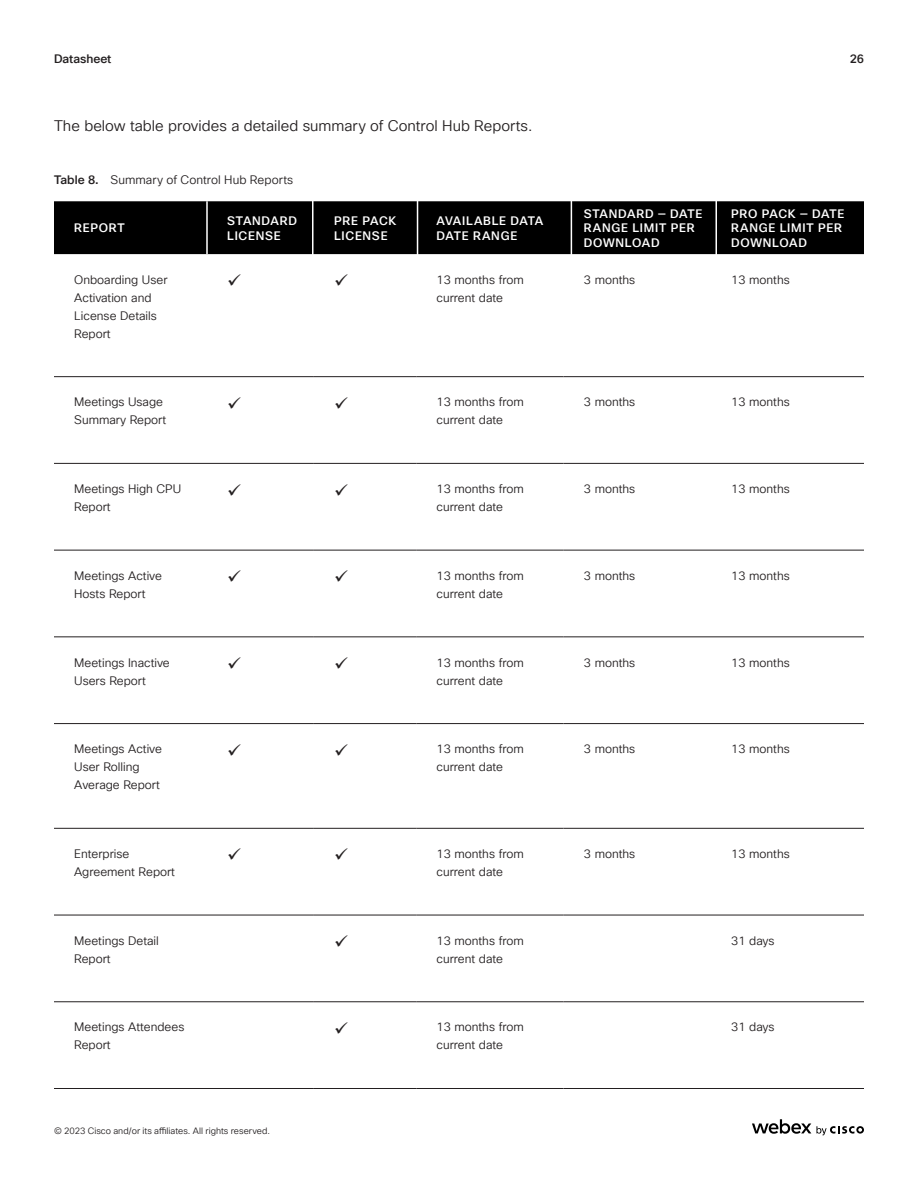
<style>
.page{position:relative;width:918px;height:1188px;background:#fff}
.page>*{position:absolute;margin:0;border:0;box-sizing:border-box;transform-origin:0 0}
.Body{font:15px "Cisco Sans TT Light";color:#231f20}
.t1{font:12px/18px "Cisco Sans TT Light";color:#231f20}
.t2{font:500 12px/14.4px "Cisco Sans TT";letter-spacing:.06em;color:#fff}
.t3{font:500 12px "Cisco Sans TT";letter-spacing:-.005em;color:#231f20}
.t4{font:9px "Cisco Sans TT Light";letter-spacing:.005em;color:#231f20}
.s1{font-family:"Cisco Sans TT";font-weight:500}
</style>
<div class="page">
<svg style="left:752px;top:1119px;width:112px;height:16px"></svg>
<div style="left:54px;top:201px;width:810px;height:53px;background:#000"></div>
<hr style="left:54px;top:376px;width:153px;height:1px;background:#231f20">
<hr style="left:207px;top:376px;width:107px;height:1px;background:#231f20">
<hr style="left:314px;top:376px;width:102px;height:1px;background:#231f20">
<hr style="left:416px;top:376px;width:148px;height:1px;background:#231f20">
<hr style="left:564px;top:376px;width:147px;height:1px;background:#231f20">
<hr style="left:711px;top:376px;width:153px;height:1px;background:#231f20">
<hr style="left:54px;top:463px;width:153px;height:1px;background:#231f20">
<hr style="left:207px;top:463px;width:107px;height:1px;background:#231f20">
<hr style="left:314px;top:463px;width:102px;height:1px;background:#231f20">
<hr style="left:416px;top:463px;width:148px;height:1px;background:#231f20">
<hr style="left:564px;top:463px;width:147px;height:1px;background:#231f20">
<hr style="left:711px;top:463px;width:153px;height:1px;background:#231f20">
<hr style="left:54px;top:550px;width:153px;height:1px;background:#231f20">
<hr style="left:207px;top:550px;width:107px;height:1px;background:#231f20">
<hr style="left:314px;top:550px;width:102px;height:1px;background:#231f20">
<hr style="left:416px;top:550px;width:148px;height:1px;background:#231f20">
<hr style="left:564px;top:550px;width:147px;height:1px;background:#231f20">
<hr style="left:711px;top:550px;width:153px;height:1px;background:#231f20">
<hr style="left:207px;top:637px;width:107px;height:1px;background:#231f20">
<hr style="left:314px;top:637px;width:102px;height:1px;background:#231f20">
<hr style="left:416px;top:637px;width:148px;height:1px;background:#231f20">
<hr style="left:564px;top:637px;width:147px;height:1px;background:#231f20">
<hr style="left:711px;top:637px;width:153px;height:1px;background:#231f20">
<hr style="left:54px;top:1088px;width:153px;height:1px;background:#231f20">
<hr style="left:207px;top:1088px;width:107px;height:1px;background:#231f20">
<hr style="left:314px;top:1088px;width:102px;height:1px;background:#231f20">
<hr style="left:416px;top:1088px;width:148px;height:1px;background:#231f20">
<hr style="left:564px;top:1088px;width:147px;height:1px;background:#231f20">
<hr style="left:711px;top:1088px;width:153px;height:1px;background:#231f20">
<hr style="left:54px;top:637px;width:153px;height:1px;background:#231f20">
<hr style="left:54px;top:723px;width:153px;height:1px;background:#231f20">
<hr style="left:207px;top:723px;width:107px;height:1px;background:#231f20">
<hr style="left:314px;top:723px;width:102px;height:1px;background:#231f20">
<hr style="left:416px;top:723px;width:148px;height:1px;background:#231f20">
<hr style="left:564px;top:723px;width:147px;height:1px;background:#231f20">
<hr style="left:711px;top:723px;width:153px;height:1px;background:#231f20">
<hr style="left:54px;top:828px;width:153px;height:1px;background:#231f20">
<hr style="left:207px;top:828px;width:107px;height:1px;background:#231f20">
<hr style="left:314px;top:828px;width:102px;height:1px;background:#231f20">
<hr style="left:416px;top:828px;width:148px;height:1px;background:#231f20">
<hr style="left:564px;top:828px;width:147px;height:1px;background:#231f20">
<hr style="left:711px;top:828px;width:153px;height:1px;background:#231f20">
<hr style="left:54px;top:915px;width:153px;height:1px;background:#231f20">
<hr style="left:207px;top:915px;width:107px;height:1px;background:#231f20">
<hr style="left:314px;top:915px;width:102px;height:1px;background:#231f20">
<hr style="left:416px;top:915px;width:148px;height:1px;background:#231f20">
<hr style="left:564px;top:915px;width:147px;height:1px;background:#231f20">
<hr style="left:711px;top:915px;width:153px;height:1px;background:#231f20">
<hr style="left:54px;top:1002px;width:153px;height:1px;background:#231f20">
<hr style="left:207px;top:1002px;width:107px;height:1px;background:#231f20">
<hr style="left:314px;top:1002px;width:102px;height:1px;background:#231f20">
<hr style="left:416px;top:1002px;width:148px;height:1px;background:#231f20">
<hr style="left:564px;top:1002px;width:147px;height:1px;background:#231f20">
<hr style="left:711px;top:1002px;width:153px;height:1px;background:#231f20">
<hr style="left:206px;top:201px;width:2px;height:53px;background:#fff">
<hr style="left:312px;top:174px;width:2px;height:109px;background:#fff">
<hr style="left:417px;top:174px;width:1px;height:109px;background:#fff">
<hr style="left:571px;top:174px;width:1px;height:109px;background:#fff">
<hr style="left:716px;top:174px;width:1px;height:109px;background:#fff">
<p class="t3" style="left:54px;top:51px;width:59px">Datasheet</p>
<p class="t3" style="left:850px;top:51px;width:16px">26</p>
<p class="Body" style="left:54px;top:116px;width:480px">The below table provides a detailed summary of Control Hub Reports.</p>
<p class="t1" style="left:54px;top:171px;width:241px"><span class="s1">Table 8.</span> Summary of Control Hub Reports</p>
<p class="t2" style="left:74px;top:221px;width:52px">REPORT</p>
<p class="t2" style="left:227px;top:214px;width:71px">STANDARD<br>LICENSE</p>
<p class="t2" style="left:334px;top:214px;width:64px">PRE PACK<br>LICENSE</p>
<p class="t2" style="left:436px;top:214px;width:108px">AVAILABLE DATA<br>DATE RANGE</p>
<p class="t2" style="left:584px;top:207px;width:120px">STANDARD — DATE<br>RANGE LIMIT PER<br>DOWNLOAD</p>
<p class="t2" style="left:731px;top:207px;width:115px">PRO PACK — DATE<br>RANGE LIMIT PER<br>DOWNLOAD</p>
<p class="t1" style="left:74px;top:271px;width:95px">Onboarding User<br>Activation and<br>License Details<br>Report</p>
<p class="t1" style="left:436px;top:271px;width:89px">13 months from current date</p>
<p class="t1" style="left:584px;top:271px;width:53px">3 months</p>
<p class="t1" style="left:731px;top:271px;width:60px">13 months</p>
<p class="t1" style="left:74px;top:394px;width:93px">Meetings Usage<br>Summary Report</p>
<p class="t1" style="left:436px;top:394px;width:89px">13 months from current date</p>
<p class="t1" style="left:584px;top:394px;width:53px">3 months</p>
<p class="t1" style="left:731px;top:394px;width:60px">13 months</p>
<p class="t1" style="left:74px;top:480px;width:108px">Meetings High CPU<br>Report</p>
<p class="t1" style="left:436px;top:480px;width:89px">13 months from current date</p>
<p class="t1" style="left:584px;top:480px;width:53px">3 months</p>
<p class="t1" style="left:731px;top:480px;width:60px">13 months</p>
<p class="t1" style="left:74px;top:567px;width:89px">Meetings Active<br>Hosts Report</p>
<p class="t1" style="left:436px;top:567px;width:89px">13 months from current date</p>
<p class="t1" style="left:584px;top:567px;width:53px">3 months</p>
<p class="t1" style="left:731px;top:567px;width:60px">13 months</p>
<p class="t1" style="left:74px;top:654px;width:97px">Meetings Inactive<br>Users Report</p>
<p class="t1" style="left:436px;top:654px;width:89px">13 months from current date</p>
<p class="t1" style="left:584px;top:654px;width:53px">3 months</p>
<p class="t1" style="left:731px;top:654px;width:60px">13 months</p>
<p class="t1" style="left:74px;top:740px;width:89px">Meetings Active<br>User Rolling<br>Average Report</p>
<p class="t1" style="left:436px;top:740px;width:89px">13 months from current date</p>
<p class="t1" style="left:584px;top:740px;width:53px">3 months</p>
<p class="t1" style="left:731px;top:740px;width:60px">13 months</p>
<p class="t1" style="left:74px;top:845px;width:102px">Enterprise<br>Agreement Report</p>
<p class="t1" style="left:436px;top:845px;width:89px">13 months from current date</p>
<p class="t1" style="left:584px;top:845px;width:53px">3 months</p>
<p class="t1" style="left:731px;top:845px;width:60px">13 months</p>
<p class="t1" style="left:74px;top:932px;width:86px">Meetings Detail<br>Report</p>
<p class="t1" style="left:436px;top:932px;width:89px">13 months from current date</p>
<p class="t1" style="left:731px;top:932px;width:45px">31 days</p>
<p class="t1" style="left:74px;top:1019px;width:112px">Meetings Attendees<br>Report</p>
<p class="t1" style="left:436px;top:1019px;width:89px">13 months from current date</p>
<p class="t1" style="left:731px;top:1019px;width:45px">31 days</p>
<p class="t4" style="left:54px;top:1125px;width:217px">© 2023 Cisco and/or its affiliates. All rights reserved.</p>
</div>
